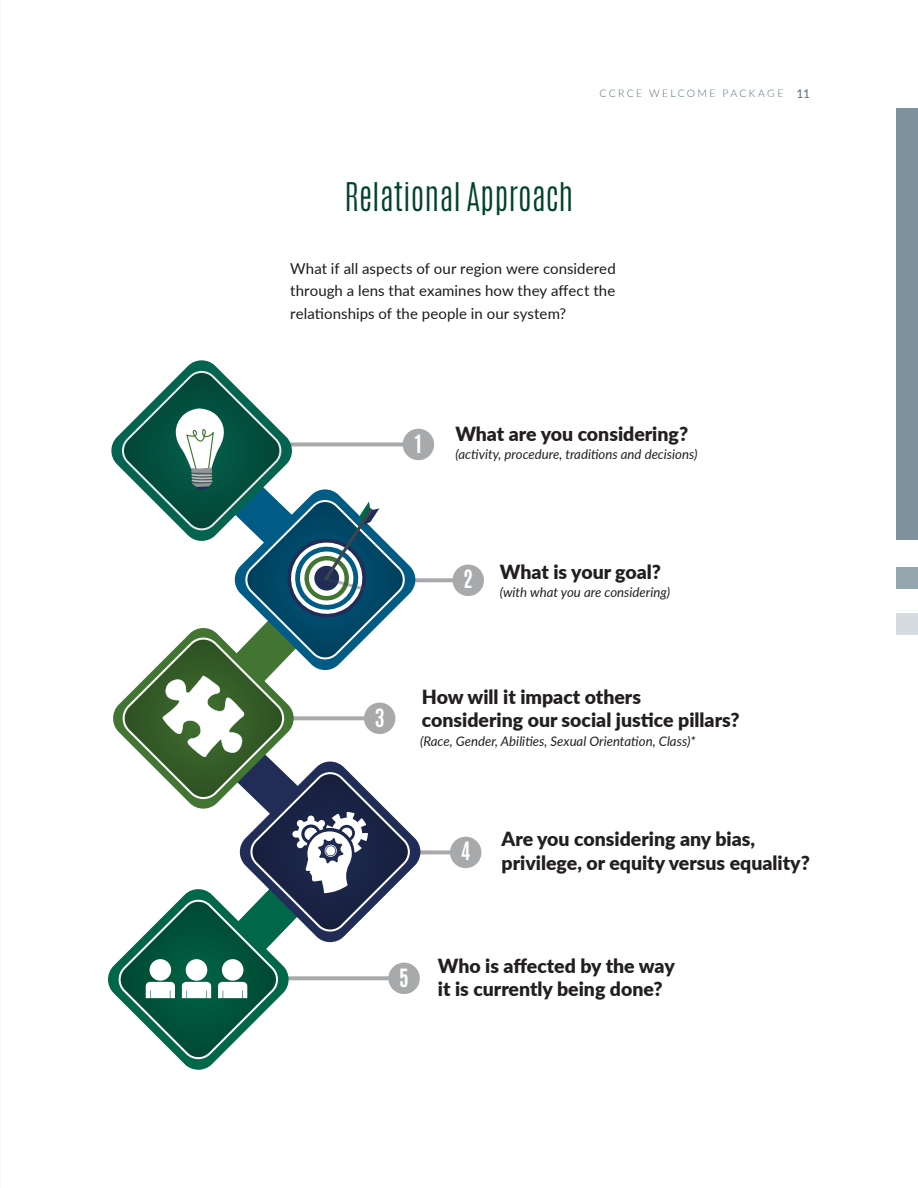
<style>
.page{position:relative;width:918px;height:1188px;background:#fff}
.page>*{position:absolute;margin:0;border:0;box-sizing:border-box;transform-origin:0 0}
.Section_Header_W{font:300 33px "Antonio";color:#00422e}
.t1{font:700 21px "Antonio";color:#fff}
.t2{font:900 19.5px/23.4px "Lato";color:#231f20}
.Body_Text{font:15px/22.5px "Lato";letter-spacing:.005em;color:#1c1b1a;text-align:justify}
.t3{font:italic 13.2px "Lato";color:#231f20}
.t4{font:300 10.5px "Lato";letter-spacing:.215em;color:#546d7a}
.s1{font-weight:400;font-size:12px}
</style>
<div class="page">
<svg style="left:276px;top:578px;width:194px;height:4px"></svg>
<div style="left:453px;top:565px;width:31px;height:31px;background:#a8a9ab;border-radius:50%"></div>
<div style="left:403px;top:429px;width:31px;height:31px;background:#a8a9ab;border-radius:50%"></div>
<svg style="left:273px;top:850px;width:195px;height:4px"></svg>
<div style="left:450px;top:837px;width:31px;height:31px;background:#a8a9ab;border-radius:50%"></div>
<svg style="left:108px;top:360px;width:314px;height:710px"></svg>
<div style="left:896px;top:108px;width:22px;height:432px;background:#7d929d"></div>
<div style="left:896px;top:567px;width:22px;height:22px;background:#96a6ae"></div>
<div style="left:896px;top:613px;width:22px;height:22px;background:#d5dcdf"></div>
<p class="t4" style="left:600px;top:86px;width:212px">CCRCE WELCOME PACKAGE <span class="s1">11</span></p>
<p class="Section_Header_W" style="left:345px;top:173px;width:230px">Relational Approach</p>
<p class="Body_Text" style="left:290px;top:256px;width:327px">What if all aspects of our region were considered through a lens that examines how they affect the relationships of the people in our system?</p>
<p class="t1" style="left:415px;top:428px;width:8px">1</p>
<p class="t2" style="left:455px;top:421px;width:234px">What are you considering?</p>
<p class="t3" style="left:455px;top:445px;width:244px">(activity, procedure, traditions and decisions)</p>
<p class="t1" style="left:463px;top:563px;width:11px">2</p>
<p class="t2" style="left:500px;top:559px;width:163px">What is your goal?</p>
<p class="t3" style="left:500px;top:583px;width:172px">(with what you are considering)</p>
<p class="t1" style="left:375px;top:702px;width:11px">3</p>
<p class="t2" style="left:422px;top:684px;width:319px">How will it impact others considering our social justice pillars?</p>
<p class="t3" style="left:420px;top:732px;width:277px">(Race, Gender, Abilities, Sexual Orientation, Class)*</p>
<p class="t1" style="left:461px;top:836px;width:11px">4</p>
<p class="t2" style="left:502px;top:827px;width:310px">Are you considering any bias, privilege, or equity versus equality?</p>
<p class="t1" style="left:399px;top:962px;width:11px">5</p>
<p class="t2" style="left:438px;top:953px;width:239px">Who is affected by the way it is currently being done?</p>
</div>
